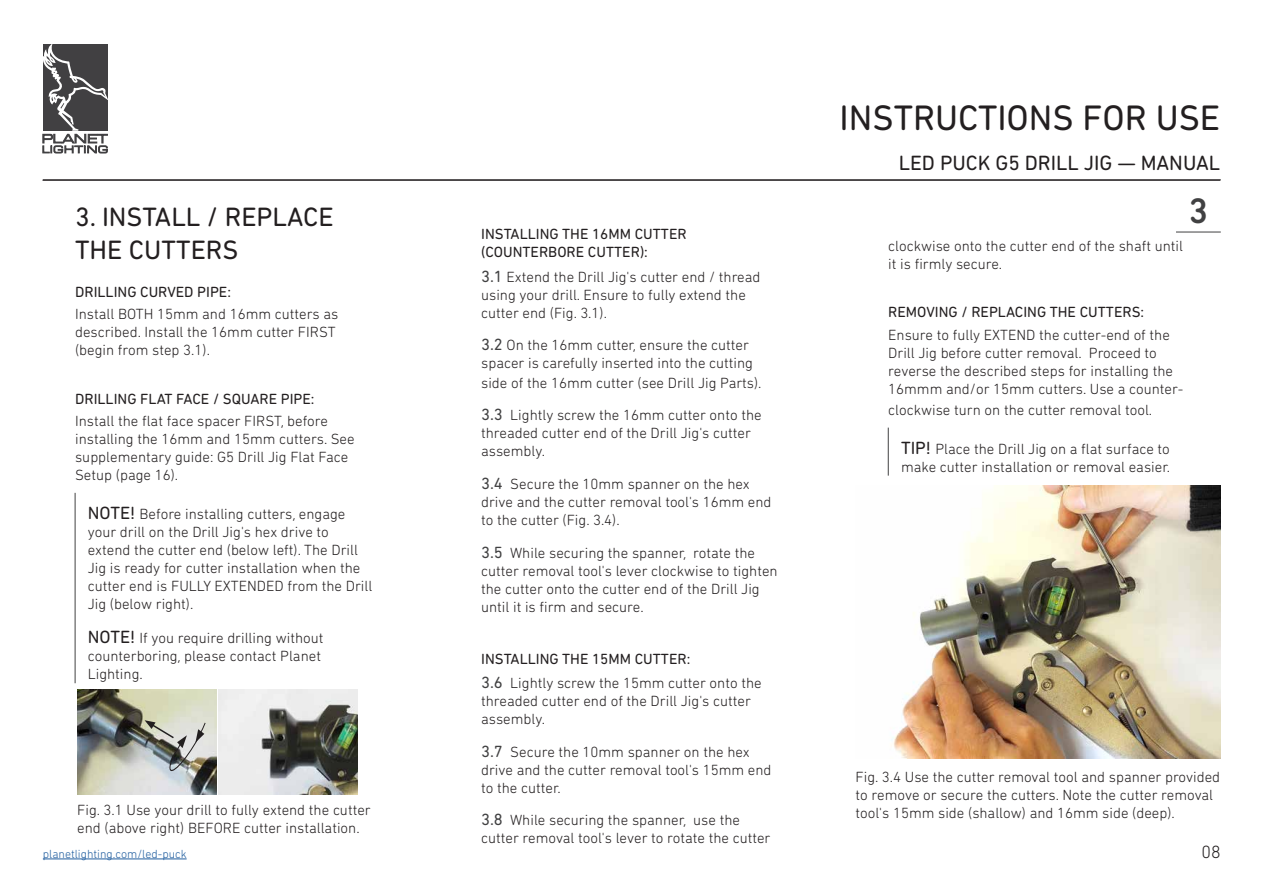
<style>
.page{position:relative;width:1263px;height:893px;background:#fff}
.page>*{position:absolute;margin:0;border:0;box-sizing:border-box;transform-origin:0 0}
.t1{font:36px "DIN Next Rounded LT Pro";color:#231f20}
.t2{font:500 36px "DIN Next Rounded LT Pro";color:#414142}
.t3{font:27px/32.4px "DIN Next Rounded LT Pro";color:#231f20}
.t4{font:21px "DIN Next Rounded LT Pro";color:#231f20}
.t5{font:300 18px "DIN Next Rounded LT Pro";color:#231f20}
.t6{font:300 15px/18px "DIN Next Rounded LT Pro";color:#231f20}
.t7{font:15px/18px "DIN Next Rounded LT Pro";color:#231f20}
.t8{font:300 12px "DIN Next Rounded LT Pro";color:#215e9f}
.s1{font-weight:400;font-size:18px}
.s2{font-weight:400;font-size:16.5px;color:#414142}
.s3{font-weight:400}
</style>
<div class="page">
<hr style="left:43px;top:859px;width:144px;height:1px;background:#215e9f">
<svg style="left:42px;top:44px;width:66px;height:109px"></svg>
<hr style="left:43px;top:180px;width:1178px;height:1px;background:#231f20">
<hr style="left:1176px;top:232px;width:45px;height:1px;background:#414142">
<hr style="left:75px;top:493px;width:1px;height:190px;background:#414142">
<img style="left:891px;top:485px;width:329px;height:274px">
<img style="left:219px;top:690px;width:139px;height:104px">
<img style="left:77px;top:690px;width:139px;height:104px">
<hr style="left:888px;top:428px;width:1px;height:48px;background:#414142">
<img style="left:145px;top:720px;width:64px;height:57px">
<h1 class="t1" style="left:839px;top:97px;width:382px">INSTRUCTIONS FOR USE</h1>
<h3 class="t4" style="left:899px;top:151px;width:323px">LED PUCK G5 DRILL JIG — MANUAL</h3>
<h2 class="t3" style="left:75px;top:201px;width:260px">3. INSTALL / REPLACE<br>THE CUTTERS</h2>
<h1 class="t2" style="left:1188px;top:190px;width:21px">3</h1>
<p class="t7" style="left:75px;top:283px;width:157px">DRILLING CURVED PIPE:</p>
<p class="t6" style="left:75px;top:305px;width:265px">Install BOTH 15mm and 16mm cutters as described. Install the 16mm cutter FIRST (begin from step 3.1).</p>
<p class="t7" style="left:75px;top:390px;width:241px">DRILLING FLAT FACE / SQUARE PIPE:</p>
<p class="t6" style="left:75px;top:412px;width:281px">Install the flat face spacer FIRST, before installing the 16mm and 15mm cutters. See supplementary guide: G5 Drill Jig Flat Face Setup (page 16).</p>
<p class="t6" style="left:88px;top:505px;width:286px"><span class="s1">NOTE!</span> Before installing cutters, engage your drill on the Drill Jig's hex drive to extend the cutter end (below left). The Drill Jig is ready for cutter installation when the cutter end is FULLY EXTENDED from the Drill Jig (below right).</p>
<p class="t6" style="left:88px;top:629px;width:237px"><span class="s1">NOTE!</span> If you require drilling without counterboring, please contact Planet<br>Lighting.</p>
<p class="t7" style="left:481px;top:225px;width:207px">INSTALLING THE 16MM CUTTER (COUNTERBORE CUTTER):</p>
<p class="t6" style="left:481px;top:267px;width:281px"><span class="s2">3.1</span> Extend the Drill Jig's cutter end / thread using your drill. Ensure to fully extend the cutter end (Fig. 3.1).</p>
<p class="t6" style="left:481px;top:336px;width:273px"><span class="s2">3.2</span> On the 16mm cutter, ensure the cutter spacer is carefully inserted into the cutting</p>
<p class="t6" style="left:481px;top:366px;width:282px;line-height:32.5px">side of the 16mm cutter (see Drill Jig Parts).<br><span class="s2">3.3</span> Lightly screw the 16mm cutter onto the</p>
<p class="t6" style="left:481px;top:424px;width:271px">threaded cutter end of the Drill Jig's cutter assembly.</p>
<p class="t6" style="left:481px;top:475px;width:292px"><span class="s2">3.4</span> Secure the 10mm spanner on the hex drive and the cutter removal tool's 16mm end to the cutter (Fig. 3.4).</p>
<p class="t6" style="left:481px;top:543px;width:298px"><span class="s2">3.5</span> While securing the spanner, rotate the cutter removal tool's lever clockwise to tighten the cutter onto the cutter end of the Drill Jig until it is firm and secure.</p>
<p class="t6" style="left:888px;top:236px;width:296px">clockwise onto the cutter end of the shaft until it is firmly secure.</p>
<p class="t7" style="left:888px;top:303px;width:257px">REMOVING / REPLACING THE CUTTERS:</p>
<p class="t6" style="left:888px;top:325px;width:297px">Ensure to fully EXTEND the cutter-end of the Drill Jig before cutter removal. Proceed to reverse the described steps for installing the 16mmm and/or 15mm cutters. Use a counter-</p>
<p class="t6" style="left:888px;top:401px;width:265px">clockwise turn on the cutter removal tool.</p>
<p class="t6" style="left:901px;top:440px;width:270px"><span class="s1">TIP!</span> Place the Drill Jig on a flat surface to make cutter installation or removal easier.</p>
<p class="t6" style="left:481px;top:647px;width:282px;line-height:24px"><span class="s3">INSTALLING THE 15MM CUTTER:<br></span><span class="s2">3.6</span> Lightly screw the 15mm cutter onto the</p>
<p class="t6" style="left:481px;top:692px;width:271px">threaded cutter end of the Drill Jig's cutter assembly.</p>
<p class="t6" style="left:481px;top:742px;width:292px"><span class="s2">3.7</span> Secure the 10mm spanner on the hex drive and the cutter removal tool's 15mm end to the cutter.</p>
<p class="t6" style="left:481px;top:811px;width:291px"><span class="s2">3.8</span> While securing the spanner, use the cutter removal tool's lever to rotate the cutter</p>
<p class="t6" style="left:855px;top:767px;width:366px">Fig. 3.4 Use the cutter removal tool and spanner provided to remove or secure the cutters. Note the cutter removal</p>
<p class="t6" style="left:77px;top:801px;width:295px">Fig. 3.1 Use your drill to fully extend the cutter</p>
<p class="t6" style="left:855px;top:803px;width:321px">tool's 15mm side (shallow) and 16mm side (deep).</p>
<p class="t6" style="left:77px;top:819px;width:284px">end (above right) BEFORE cutter installation.</p>
<p class="t8" style="left:43px;top:847px;width:145px">planetlighting.com/led-puck</p>
<p class="t5" style="left:1201px;top:841px;width:21px">08</p>
</div>
